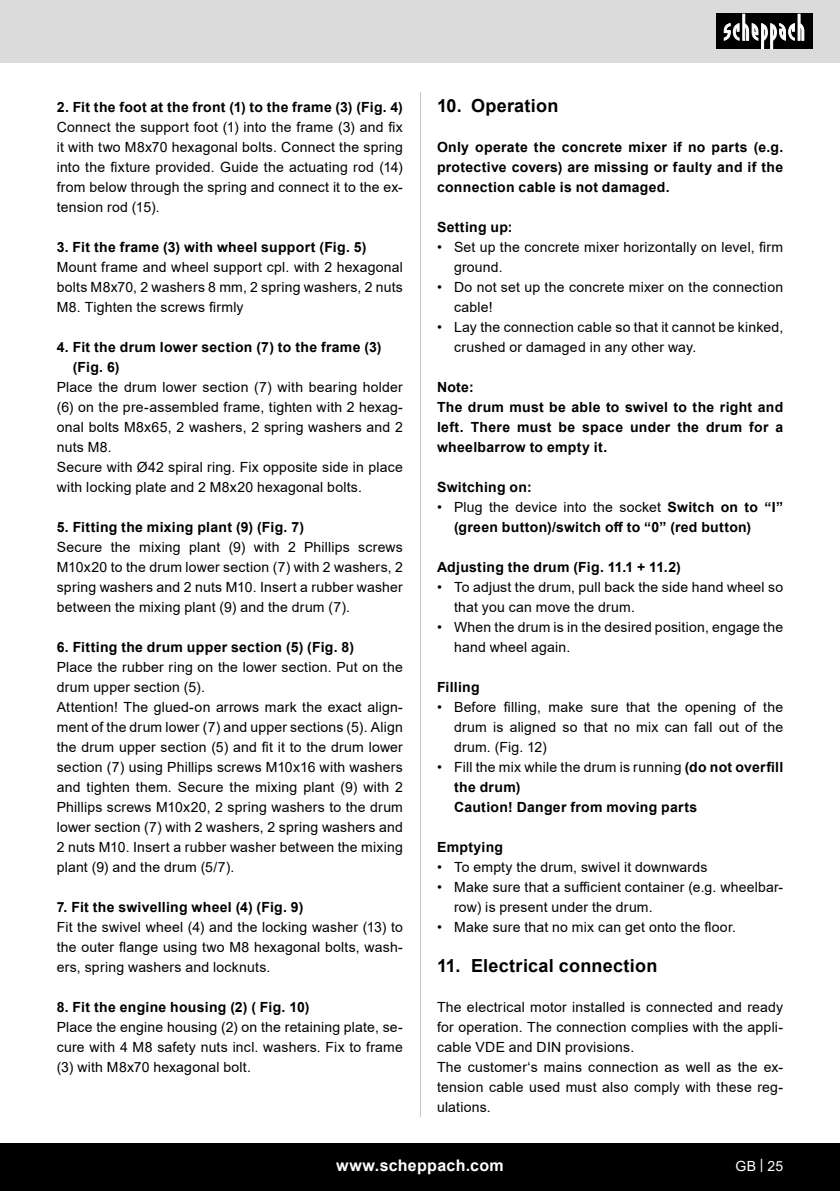
<style>
.page{position:relative;width:840px;height:1191px;background:#fff}
.page>*{position:absolute;margin:0;border:0;box-sizing:border-box;transform-origin:0 0}
.t1{font:700 18px "Arial";letter-spacing:.015em;color:#000}
.t2{font:700 16px "Arial";letter-spacing:.02em;color:#fff}
.t3{font:14px/20px "Arial";letter-spacing:.015em;color:#000;text-align:justify}
.t4{font:700 14px/20px "Arial";letter-spacing:.02em;color:#000;text-align:justify}
.t5{font:14px "Arial";color:#fff}
.s1{font-weight:400}
.s2{font-weight:700}
</style>
<div class="page">
<div style="left:0;top:0;width:839px;height:63px;background:#dbdbdb"></div>
<div style="left:0;top:1143px;width:839px;height:48px;background:#000"></div>
<div style="left:716px;top:14px;width:96px;height:35px;background:#000"></div>
<svg style="left:723px;top:14px;width:81px;height:35px"></svg>
<hr style="left:420px;top:92px;width:1px;height:1025px;background:#c7c7c7">
<p class="t4" style="left:57px;top:97px;width:347px">2. Fit the foot at the front (1) to the frame (3) (Fig. 4)</p>
<p class="t3" style="left:57px;top:117px;width:347px">Connect the support foot (1) into the frame (3) and fix it with two M8x70 hexagonal bolts. Connect the spring into the fixture provided. Guide the actuating rod (14) from below through the spring and connect it to the ex&shy;tension rod (15).</p>
<p class="t4" style="left:57px;top:237px;width:311px">3. Fit the frame (3) with wheel support (Fig. 5)</p>
<p class="t3" style="left:57px;top:257px;width:347px">Mount frame and wheel support cpl. with 2 hexagonal bolts M8x70, 2 washers 8 mm, 2 spring washers, 2 nuts M8. Tighten the screws firmly</p>
<p class="t4" style="left:73px;top:337px;width:310px;text-indent:-16px">4. Fit the drum lower section (7) to the frame (3) (Fig. 6)</p>
<p class="t3" style="left:57px;top:377px;width:347px">Place the drum lower section (7) with bearing holder (6) on the pre-assembled frame, tighten with 2 hexag&shy;onal bolts M8x65, 2 washers, 2 spring washers and 2 nuts M8.</p>
<p class="t3" style="left:57px;top:457px;width:347px">Secure with Ø42 spiral ring. Fix opposite side in place with locking plate and 2 M8x20 hexagonal bolts.</p>
<p class="t4" style="left:57px;top:517px;width:249px">5. Fitting the mixing plant (9) (Fig. 7)</p>
<p class="t3" style="left:57px;top:537px;width:347px">Secure the mixing plant (9) with 2 Phillips screws M10x20 to the drum lower section (7) with 2 washers, 2 spring washers and 2 nuts M10. Insert a rubber washer between the mixing plant (9) and the drum (7).</p>
<p class="t4" style="left:57px;top:637px;width:298px">6. Fitting the drum upper section (5) (Fig. 8)</p>
<p class="t3" style="left:57px;top:657px;width:347px">Place the rubber ring on the lower section. Put on the drum upper section (5).</p>
<p class="t3" style="left:57px;top:697px;width:347px">Attention! The glued-on arrows mark the exact align&shy;ment of the drum lower (7) and upper sections (5). Align the drum upper section (5) and fit it to the drum lower section (7) using Phillips screws M10x16 with washers and tighten them. Secure the mixing plant (9) with 2<br>Phillips screws M10x20, 2 spring washers to the drum lower section (7) with 2 washers, 2 spring washers and 2 nuts M10. Insert a rubber washer between the mixing plant (9) and the drum (5/7).</p>
<p class="t4" style="left:57px;top:897px;width:248px">7. Fit the swivelling wheel (4) (Fig. 9)</p>
<p class="t3" style="left:57px;top:917px;width:347px">Fit the swivel wheel (4) and the locking washer (13) to the outer flange using two M8 hexagonal bolts, wash&shy;ers, spring washers and locknuts.</p>
<p class="t4" style="left:57px;top:997px;width:254px">8. Fit the engine housing (2) ( Fig. 10)</p>
<p class="t3" style="left:57px;top:1017px;width:347px">Place the engine housing (2) on the retaining plate, se&shy;cure with 4 M8 safety nuts incl. washers. Fix to frame (3) with M8x70 hexagonal bolt.</p>
<p class="t1" style="left:437px;top:93px;width:123px">10. Operation</p>
<p class="t4" style="left:437px;top:137px;width:347px">Only operate the concrete mixer if no parts (e.g. protective covers) are missing or faulty and if the connection cable is not damaged.</p>
<p class="t4" style="left:437px;top:217px;width:77px">Setting up:</p>
<p class="t3" style="left:454px;top:237px;width:330px;text-indent:-17px">• Set up the concrete mixer horizontally on level, firm ground.</p>
<p class="t3" style="left:454px;top:277px;width:330px;text-indent:-17px">• Do not set up the concrete mixer on the connection cable!</p>
<p class="t3" style="left:454px;top:317px;width:330px;text-indent:-17px">• Lay the connection cable so that it cannot be kinked, crushed or damaged in any other way.</p>
<p class="t4" style="left:437px;top:377px;width:38px">Note:</p>
<p class="t4" style="left:437px;top:397px;width:347px">The drum must be able to swivel to the right and left. There must be space under the drum for a wheelbarrow to empty it.</p>
<p class="t4" style="left:437px;top:477px;width:96px">Switching on:</p>
<p class="t4" style="left:454px;top:497px;width:330px;text-indent:-17px"><span class="s1">• Plug the device into the socket</span> Switch on to “I” (green button)/switch off to “0” (red button)</p>
<p class="t4" style="left:437px;top:557px;width:245px">Adjusting the drum (Fig. 11.1 + 11.2)</p>
<p class="t3" style="left:454px;top:577px;width:330px;text-indent:-17px">• To adjust the drum, pull back the side hand wheel so that you can move the drum.</p>
<p class="t3" style="left:454px;top:617px;width:330px;text-indent:-17px">• When the drum is in the desired position, engage the hand wheel again.</p>
<p class="t4" style="left:437px;top:677px;width:44px">Filling</p>
<p class="t3" style="left:454px;top:697px;width:330px;text-indent:-17px">• Before filling, make sure that the opening of the drum is aligned so that no mix can fall out of the drum. (Fig. 12)</p>
<p class="t3" style="left:454px;top:757px;width:330px;text-indent:-17px">• Fill the mix while the drum is running <span class="s2">(do not overfill the drum)</span></p>
<p class="t4" style="left:454px;top:797px;width:245px">Caution! Danger from moving parts</p>
<p class="t4" style="left:437px;top:837px;width:68px">Emptying</p>
<p class="t3" style="left:437px;top:857px;width:272px">• To empty the drum, swivel it downwards</p>
<p class="t3" style="left:454px;top:877px;width:330px;text-indent:-17px">• Make sure that a sufficient container (e.g. wheelbar&shy;row) is present under the drum.</p>
<p class="t3" style="left:437px;top:917px;width:300px">• Make sure that no mix can get onto the floor.</p>
<p class="t1" style="left:437px;top:953px;width:222px">11. Electrical connection</p>
<p class="t3" style="left:437px;top:997px;width:347px">The electrical motor installed is connected and ready for operation. The connection complies with the appli&shy;cable VDE and DIN provisions.</p>
<p class="t3" style="left:437px;top:1057px;width:347px">The customer‘s mains connection as well as the ex&shy;tension cable used must also comply with these reg&shy;ulations.</p>
<p class="t2" style="left:336px;top:1154px;width:169px">www.scheppach.com</p>
<p class="t5" style="left:735px;top:1156px;width:49px">GB | 25</p>
</div>
